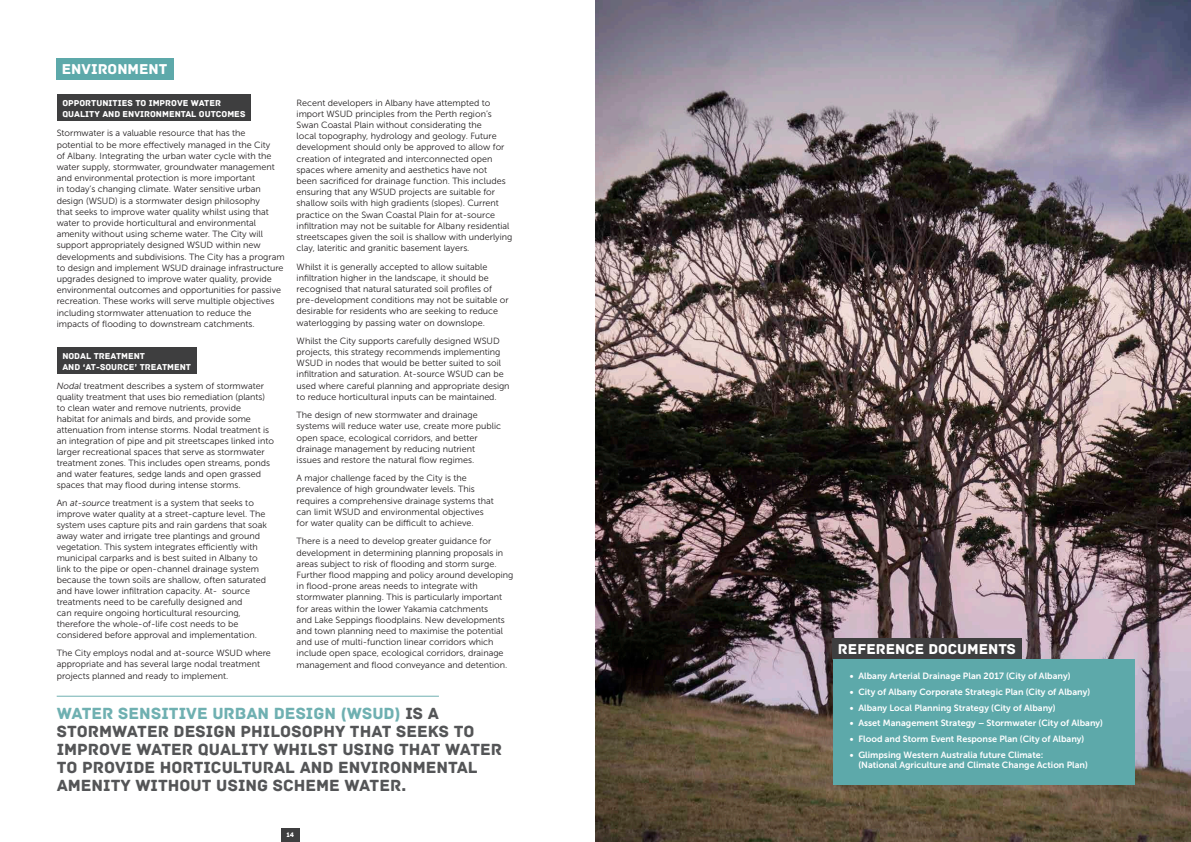
<style>
.page{position:relative;width:1191px;height:842px;background:#fff}
.page>*{position:absolute;margin:0;border:0;box-sizing:border-box;transform-origin:0 0}
.Pullout_Text{font:17px/18px "Archive";color:#545557}
.New_Heading_1_style{font:15px "Archive";color:#fff}
.Body_copy{font:9px/11.2px "Museo Sans 300";color:#231f20}
.t1{font:9px/10px "Museo Sans 700";color:#fff}
.Heading_3_5{font:9px/11px "Archive";color:#fff}
.t2{font:7px "Archive";color:#fff}
.s1{font-style:italic}
.s2{color:#6fb0b1}
</style>
<div class="page">
<div style="left:281px;top:828px;width:19px;height:14px;background:#3e3e3f"></div>
<img style="left:595px;top:0;width:596px;height:842px">
<div style="left:832px;top:638px;width:190px;height:22px;background:#3e3e3f"></div>
<div style="left:833px;top:659px;width:301px;height:126px;background:#5da9aa"></div>
<div style="left:57px;top:95px;width:194px;height:26px;background:#3e3e3f"></div>
<div style="left:57px;top:348px;width:140px;height:26px;background:#3e3e3f"></div>
<div style="left:56px;top:58px;width:117px;height:21px;background:#5da9aa"></div>
<hr style="left:57px;top:696px;width:382px;height:1px;background:#6fb0b1">
<p class="New_Heading_1_style" style="left:62px;top:60px;width:107px">ENVIRONMENT</p>
<p class="Heading_3_5" style="left:62px;top:97px;width:185px">OPPORTUNITIES TO IMPROVE WATER<br>QUALITY AND ENVIRONMENTAL OUTCOMES</p>
<p class="Body_copy" style="left:57px;top:128px;width:229px">Stormwater is a valuable resource that has the<br>potential to be more effectively managed in the City<br>of Albany. Integrating the urban water cycle with the water supply, stormwater, groundwater management and environmental protection is more important<br>in today’s changing climate. Water sensitive urban design (WSUD) is a stormwater design philosophy<br>that seeks to improve water quality whilst using that water to provide horticultural and environmental amenity without using scheme water. The City will support appropriately designed WSUD within new developments and subdivisions. The City has a program to design and implement WSUD drainage infrastructure upgrades designed to improve water quality, provide environmental outcomes and opportunities for passive recreation. These works will serve multiple objectives including stormwater attenuation to reduce the impacts of flooding to downstream catchments.</p>
<p class="Heading_3_5" style="left:62px;top:350px;width:130px">NODAL TREATMENT<br>AND ‘AT-SOURCE’ TREATMENT</p>
<p class="Body_copy" style="left:57px;top:381px;width:219px"><span class="s1">Nodal</span> treatment describes a system of stormwater quality treatment that uses bio remediation (plants) to clean water and remove nutrients, provide<br>habitat for animals and birds, and provide some attenuation from intense storms. Nodal treatment is an integration of pipe and pit streetscapes linked into larger recreational spaces that serve as stormwater treatment zones. This includes open streams, ponds and water features, sedge lands and open grassed spaces that may flood during intense storms.</p>
<p class="Body_copy" style="left:57px;top:498px;width:212px">An <span class="s1">at-source</span> treatment is a system that seeks to improve water quality at a street-capture level. The system uses capture pits and rain gardens that soak away water and irrigate tree plantings and ground vegetation. This system integrates efficiently with municipal carparks and is best suited in Albany to link to the pipe or open-channel drainage system because the town soils are shallow, often saturated and have lower infiltration capacity. At‑ source treatments need to be carefully designed and<br>can require ongoing horticultural resourcing, therefore the whole-of-life cost needs to be considered before approval and implementation.</p>
<p class="Body_copy" style="left:57px;top:648px;width:216px">The City employs nodal and at-source WSUD where appropriate and has several large nodal treatment projects planned and ready to implement.</p>
<p class="Body_copy" style="left:297px;top:97px;width:217px">Recent developers in Albany have attempted to import WSUD principles from the Perth region’s Swan Coastal Plain without considerating the<br>local topography, hydrology and geology. Future development should only be approved to allow for creation of integrated and interconnected open spaces where amenity and aesthetics have not<br>been sacrificed for drainage function. This includes ensuring that any WSUD projects are suitable for shallow soils with high gradients (slopes). Current practice on the Swan Coastal Plain for at-source infiltration may not be suitable for Albany residential streetscapes given the soil is shallow with underlying clay, lateritic and granitic basement layers.</p>
<p class="Body_copy" style="left:297px;top:261px;width:213px">Whilst it is generally accepted to allow suitable infiltration higher in the landscape, it should be recognised that natural saturated soil profiles of pre-development conditions may not be suitable or desirable for residents who are seeking to reduce waterlogging by passing water on downslope.</p>
<p class="Body_copy" style="left:297px;top:335px;width:214px">Whilst the City supports carefully designed WSUD projects, this strategy recommends implementing WSUD in nodes that would be better suited to soil infiltration and saturation. At-source WSUD can be used where careful planning and appropriate design to reduce horticultural inputs can be maintained.</p>
<p class="Body_copy" style="left:297px;top:409px;width:206px">The design of new stormwater and drainage systems will reduce water use, create more public open space, ecological corridors, and better drainage management by reducing nutrient issues and restore the natural flow regimes.</p>
<p class="Body_copy" style="left:297px;top:473px;width:199px">A major challenge faced by the City is the prevalence of high groundwater levels. This requires a comprehensive drainage systems that can limit WSUD and environmental objectives for water quality can be difficult to achieve.</p>
<p class="Body_copy" style="left:297px;top:536px;width:218px">There is a need to develop greater guidance for development in determining planning proposals in areas subject to risk of flooding and storm surge.<br>Further flood mapping and policy around developing in flood-prone areas needs to integrate with stormwater planning. This is particularly important for areas within the lower Yakamia catchments<br>and Lake Seppings floodplains. New developments and town planning need to maximise the potential and use of multi-function linear corridors which include open space, ecological corridors, drainage management and flood conveyance and detention.</p>
<p class="Pullout_Text" style="left:57px;top:705px;width:447px"><span class="s2">WATER SENSITIVE URBAN DESIGN (WSUD)</span> IS A STORMWATER DESIGN PHILOSOPHY THAT SEEKS TO IMPROVE WATER QUALITY WHILST USING THAT WATER TO PROVIDE HORTICULTURAL AND ENVIRONMENTAL AMENITY WITHOUT USING SCHEME WATER.</p>
<p class="t2" style="left:286px;top:830px;width:9px">14</p>
<p class="New_Heading_1_style" style="left:838px;top:640px;width:180px">REFERENCE DOCUMENTS</p>
<p class="t1" style="left:850px;top:671px;width:222px">• Albany Arterial Drainage Plan 2017 (City of Albany)</p>
<p class="t1" style="left:850px;top:687px;width:242px">• City of Albany Corporate Strategic Plan (City of Albany)</p>
<p class="t1" style="left:850px;top:702px;width:207px">• Albany Local Planning Strategy (City of Albany)</p>
<p class="t1" style="left:850px;top:718px;width:255px">• Asset Management Strategy – Stormwater (City of Albany)</p>
<p class="t1" style="left:850px;top:734px;width:236px">• Flood and Storm Event Response Plan (City of Albany)</p>
<p class="t1" style="left:858px;top:750px;width:231px;text-indent:-9px">• Glimpsing Western Australia future Climate:<br>(National Agriculture and Climate Change Action Plan)</p>
</div>
